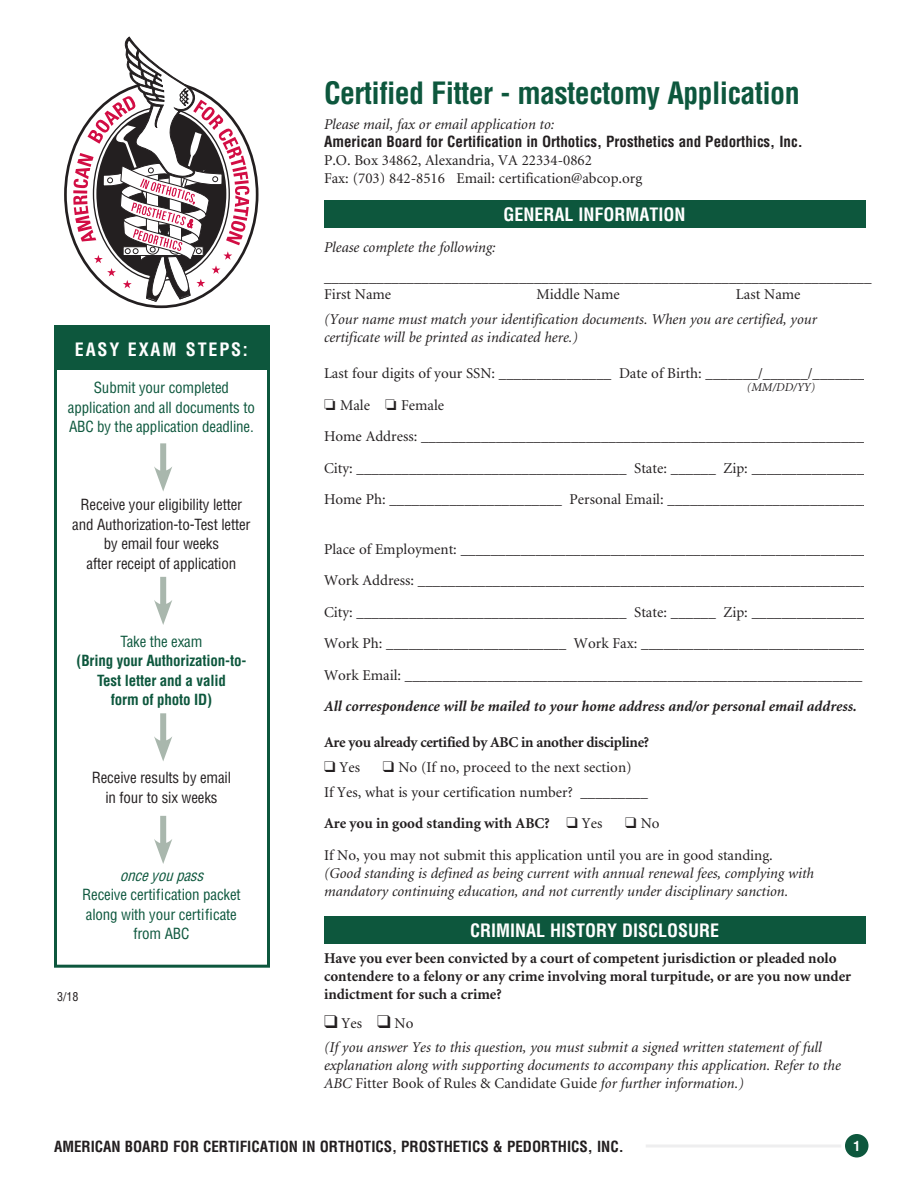
<style>
.page{position:relative;width:918px;height:1188px;background:#fff}
.page>*{position:absolute;margin:0;border:0;box-sizing:border-box;transform-origin:0 0}
.t1{font:700 condensed 30px "Helvetica";letter-spacing:-.02em;color:#0d573d}
.t2{font:700 condensed 18px "Helvetica";color:#fff}
.t3{font:700 condensed 18px "Helvetica";letter-spacing:.1em;color:#fff}
.t4{font:15px/31.5px "Minion";color:#231f20}
.t5{font:italic 15px/18px "Minion";color:#231f20}
.t6{font:700 15px/18px "Minion";color:#231f20}
.t7{font:condensed 15px/19.5px "Helvetica";letter-spacing:-.01em;color:#0d573d;text-align:center}
.t8{font:700 condensed 15px "Helvetica";color:#231f20}
.t9{font:condensed 15px/19.5px "Helvetica";letter-spacing:-.01em;color:#231f20;text-align:center}
.t10{font:italic 700 15px "Minion";color:#231f20}
.t11{font:700 condensed 15px/19.5px "Helvetica";letter-spacing:-.01em;color:#0d573d;text-align:center}
.t12{font:700 15px "Minion";letter-spacing:-.02em;color:#231f20}
.t13{font:italic condensed 15px "Helvetica";color:#0d573d}
.t14{font:700 condensed 13.5px "Helvetica";color:#fff}
.t15{font:italic 12px "Minion";color:#231f20}
.t16{font:condensed 12px "Helvetica";color:#231f20}
.s1{font-weight:400}
.s2{font-style:normal}
</style>
<div class="page">
<svg style="left:73px;top:37px;width:176px;height:272px"></svg>
<div style="left:845px;top:1134px;width:23px;height:24px;background:#0d573d;border-radius:50%"></div>
<hr style="left:646px;top:1144px;width:195px;height:4px;background:#eeeeef">
<div style="left:324px;top:200px;width:541px;height:27px;background:#0d573d"></div>
<div style="left:324px;top:916px;width:541px;height:27px;background:#0d573d"></div>
<div style="left:54px;top:366px;width:216px;height:602px;background:#fff;border:3px solid #0d573d"></div>
<div style="left:54px;top:325px;width:216px;height:45px;background:#0d573d"></div>
<div style="left:160px;top:443px;width:6px;height:34px;background:#a9b7ad"></div>
<svg style="left:154px;top:466px;width:18px;height:25px"></svg>
<div style="left:160px;top:577px;width:6px;height:33px;background:#a9b7ad"></div>
<svg style="left:154px;top:600px;width:18px;height:25px"></svg>
<div style="left:160px;top:713px;width:6px;height:34px;background:#a9b7ad"></div>
<svg style="left:154px;top:736px;width:18px;height:25px"></svg>
<div style="left:160px;top:816px;width:6px;height:33px;background:#a9b7ad"></div>
<svg style="left:154px;top:839px;width:18px;height:25px"></svg>
<p class="t3" style="left:75px;top:338px;width:175px">EASY EXAM STEPS:</p>
<p class="t7" style="left:68px;top:378px;width:188px">Submit your completed application and all documents to<br>ABC by the application deadline.</p>
<p class="t9" style="left:72px;top:495px;width:180px">Receive your eligibility letter and Authorization-to-Test letter by email four weeks<br>after receipt of application</p>
<p class="t7" style="left:120px;top:631px;width:84px">Take the exam</p>
<p class="t11" style="left:76px;top:651px;width:171px">(Bring your Authorization-to-<br>Test letter and a valid<br>form of photo ID)</p>
<p class="t9" style="left:92px;top:768px;width:141px">Receive results by email in four to six weeks</p>
<p class="t13" style="left:120px;top:866px;width:90px">onceyoupass</p>
<p class="t7" style="left:82px;top:885px;width:160px">Receive certification packet along with your certificate from ABC</p>
<p class="t16" style="left:57px;top:989px;width:23px">3/18</p>
<h1 class="t1" style="left:324px;top:75px;width:477px">Certified Fitter - mastectomy Application</h1>
<p class="t5" style="left:324px;top:116px;width:232px">Please mail, fax or email application to:</p>
<p class="t8" style="left:324px;top:132px;width:480px">American Board for Certification in Orthotics, Prosthetics and Pedorthics, Inc.</p>
<p class="t4" style="left:324px;top:152px;width:320px;line-height:18px">P.O. Box 34862, Alexandria, VA 22334-0862<br>Fax: (703) 842-8516 Email: certification@abcop.org</p>
<p class="t2" style="left:504px;top:203px;width:183px">GENERAL INFORMATION</p>
<p class="t5" style="left:324px;top:239px;width:173px">Please complete the following:</p>
<p class="t4" style="left:324px;top:270px;width:549px;line-height:16.5px">_________________________________________________________________________<br>First Name</p>
<p class="t4" style="left:536px;top:279px;width:85px">Middle Name</p>
<p class="t4" style="left:736px;top:279px;width:66px">Last Name</p>
<p class="t5" style="left:324px;top:311px;width:495px">(Your name must match your identification documents. When you are certified, your certificate will be printed as indicated here.)</p>
<p class="t4" style="left:324px;top:358px;width:556px">Last four digits of your SSN: _______________ Date of Birth: _______/______/________ ❏ Male ❏ Female<br>Home Address: _____________________________________________________________ City: ____________________________________ State: ______ Zip: ________________ Home Ph: _______________________ Personal Email: ___________________________</p>
<p class="t4" style="left:324px;top:534px;width:553px">Place of Employment: _______________________________________________________ Work Address: _____________________________________________________________ City: ____________________________________ State: ______ Zip: ________________ Work Ph: ________________________ Work Fax: _______________________________ Work Email: _____________________________________________________________</p>
<p class="t10" style="left:324px;top:699px;width:534px">All correspondence will be mailed to your home address and/or personal email address.</p>
<p class="t12" style="left:324px;top:735px;width:327px">Are you already certified by ABC in another discipline?</p>
<p class="t4" style="left:324px;top:752px;width:38px">❑ Yes</p>
<p class="t15" style="left:747px;top:382px;width:70px">(MM/DD/YY)</p>
<p class="t4" style="left:324px;top:755px;width:325px;line-height:24.8px;text-indent:59px">❑ No (If no, proceed to the next section)<br>If Yes, what is your certification number? _________</p>
<p class="t6" style="left:324px;top:815px;width:280px">Are you in good standing with ABC? ❑ <span class="s1">Yes</span></p>
<p class="t4" style="left:324px;top:808px;width:450px;text-indent:301px">❑ No<br>If No, you may not submit this application until you are in good standing.</p>
<p class="t5" style="left:324px;top:865px;width:492px">(Good standing is defined as being current with annual renewal fees, complying with mandatory continuing education, and not currently under disciplinary sanction.</p>
<p class="t2" style="left:470px;top:919px;width:250px">CRIMINAL HISTORY DISCLOSURE</p>
<p class="t6" style="left:324px;top:950px;width:529px">Have you ever been convicted by a court of competent jurisdiction or pleaded nolo contendere to a felony or any crime involving moral turpitude, or are you now under indictment for such a crime?</p>
<p class="t5" style="left:324px;top:1011px;width:500px;line-height:24.8px">❑ <span class="s2">Yes</span> ❑ <span class="s2">No<br></span>(If you answer Yes to this question, you must submit a signed written statement of full</p>
<p class="t5" style="left:324px;top:1057px;width:518px">explanation along with supporting documents to accompany this application. Refer to the<br>ABC <span class="s2">Fitter Book of Rules &amp; Candidate Guide</span> for further information.)</p>
<p class="t8" style="left:54px;top:1137px;width:571px">AMERICAN BOARD FOR CERTIFICATION IN ORTHOTICS, PROSTHETICS &amp; PEDORTHICS, INC.</p>
<p class="t14" style="left:853px;top:1138px;width:8px">1</p>
</div>
